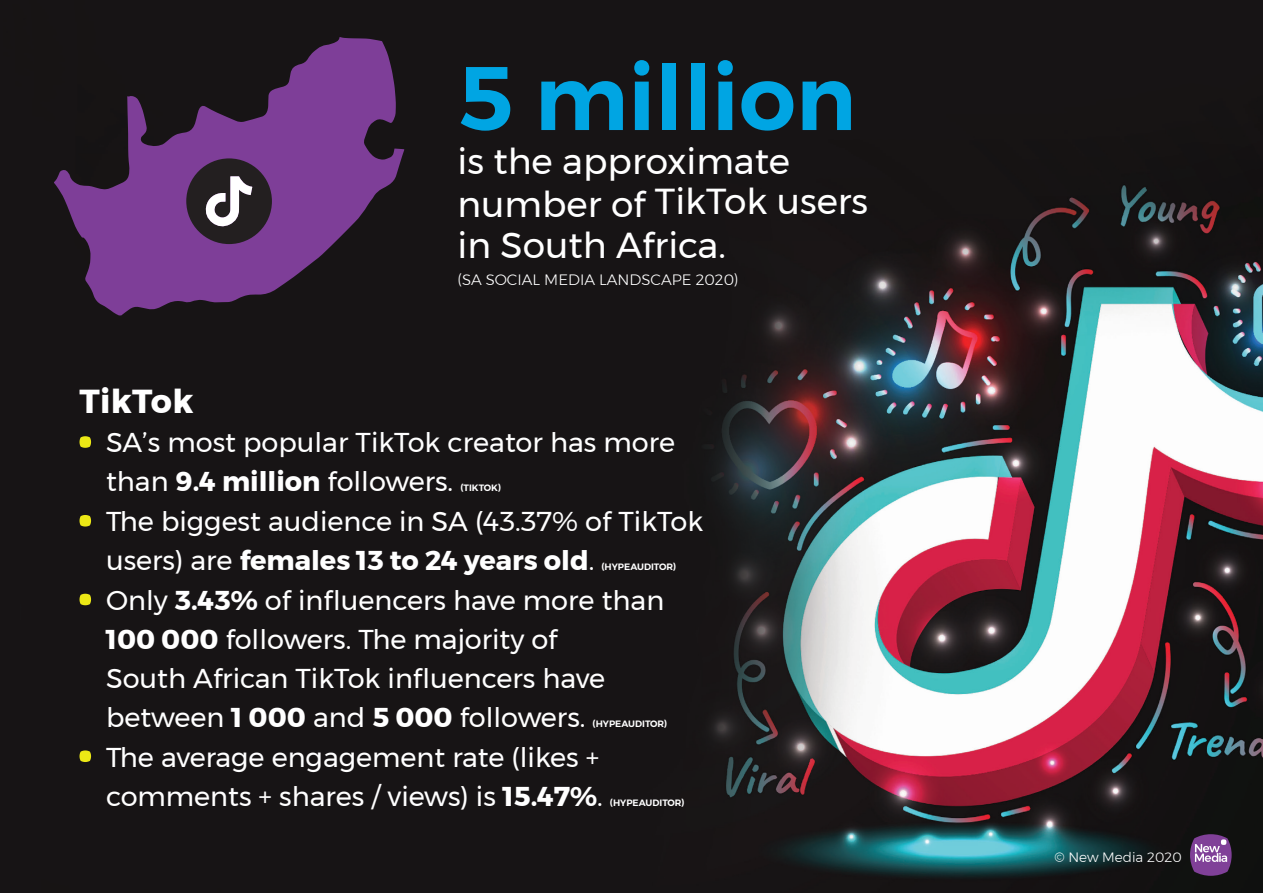
<style>
.page{position:relative;width:1263px;height:893px;background:#fff}
.page>*{position:absolute;margin:0;border:0;box-sizing:border-box;transform-origin:0 0}
.t1{font:600 90px "Montserrat";color:#00a5e3}
.t2{font:36px/42px "Montserrat";color:#fff}
.t3{font:700 33.15px "Montserrat";letter-spacing:.01em;color:#fff}
.t4{font:27.15px/39px "Montserrat";color:#fff}
.t5{font:300 15px "Montserrat";color:#fff}
.t6{font:300 13.5px "Montserrat";color:#fff}
.t7{font:600 9.15px "Montserrat";color:#fff}
.s1{font-weight:700}
</style>
<div class="page">
<img style="left:0;top:0;width:1263px;height:893px">
<svg style="left:54px;top:37px;width:350px;height:278px;fill:#7e3e98"></svg>
<svg style="left:186px;top:158px;width:86px;height:86px"></svg>
<svg style="left:1190px;top:834px;width:41px;height:42px"></svg>
<svg style="left:80px;top:436px;width:11px;height:12px"></svg>
<svg style="left:80px;top:515px;width:11px;height:11px"></svg>
<svg style="left:80px;top:594px;width:11px;height:11px"></svg>
<svg style="left:80px;top:750px;width:11px;height:12px"></svg>
<h1 class="t1" style="left:458px;top:27px;width:400px">5 million</h1>
<h2 class="t2" style="left:458px;top:139px;width:412px">is the approximate number of TikTok users in South Africa.</h2>
<p class="t5" style="left:458px;top:268px;width:283px">(SA SOCIAL MEDIA LANDSCAPE 2020)</p>
<p class="t3" style="left:80px;top:374px;width:115px">TikTok</p>
<p class="t4" style="left:106px;top:423px;width:571px">SA’s most popular TikTok creator has more than <span class="s1">9.4 million</span> followers.</p>
<p class="t7" style="left:460px;top:481px;width:42px">(TIKTOK)</p>
<p class="t4" style="left:106px;top:502px;width:599px">The biggest audience in SA (43.37% of TikTok users) are <span class="s1">females 13 to 24 years old</span>.</p>
<p class="t7" style="left:601px;top:559px;width:76px">(HYPEAUDITOR)</p>
<p class="t4" style="left:106px;top:580px;width:560px">Only <span class="s1">3.43%</span> of influencers have more than <span class="s1">100 000</span> followers. The majority of<br>South African TikTok influencers have between <span class="s1">1 000</span> and <span class="s1">5 000</span> followers.</p>
<p class="t7" style="left:593px;top:716px;width:76px">(HYPEAUDITOR)</p>
<p class="t4" style="left:106px;top:737px;width:498px">The average engagement rate (likes + comments + shares / views) is <span class="s1">15.47%</span>.</p>
<p class="t7" style="left:610px;top:795px;width:76px">(HYPEAUDITOR)</p>
<p class="t6" style="left:1054px;top:847px;width:129px">© New Media 2020</p>
</div>
